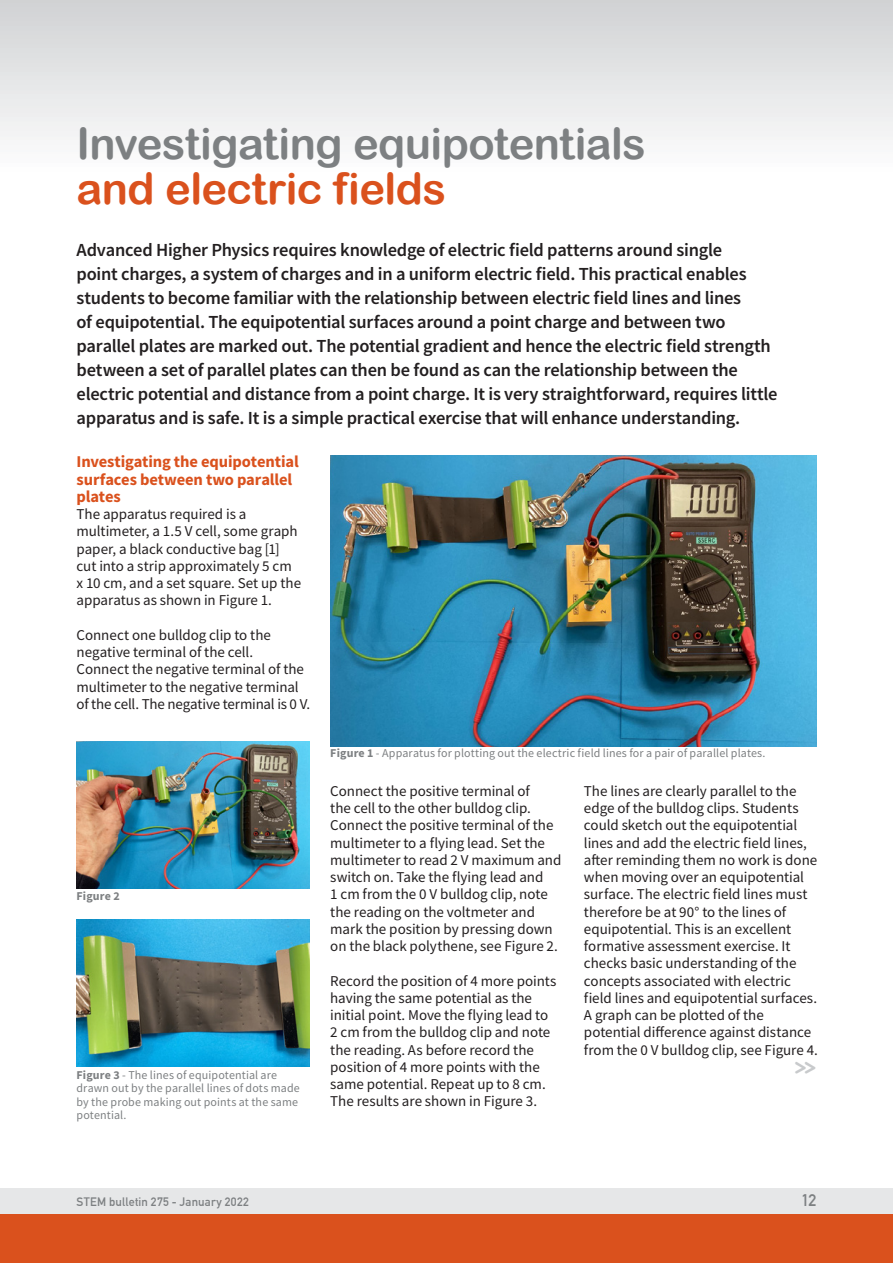
<style>
.page{position:relative;width:893px;height:1263px;background:#fff}
.page>*{position:absolute;margin:0;border:0;box-sizing:border-box;transform-origin:0 0}
.t1{font:43.5px "Arial Rounded MT Bold";letter-spacing:-.015em;color:#7d8082}
.t2{font:43.5px "Arial Rounded MT Bold";letter-spacing:-.015em;color:#da511d}
.t3{font:700 24.15px "Monoglyceride";color:#c8cacc;scale:.87 1}
.t4{font:600 18.45px/24px "Source Sans Pro";letter-spacing:-.015em;color:#231f20}
.t5{font:700 16.5px/17.2px "Source Sans Pro";letter-spacing:-.01em;color:#da511d}
.t6{font:700 16.5px "DIN Alternate";color:#7d8082}
.t7{font:15px/17.2px "Source Sans Pro";color:#231f20}
.t8{font:12px/13.5px "Source Sans Pro";letter-spacing:.01em;color:#7d8082}
.t9{font:700 12px "DIN Alternate";letter-spacing:.02em;color:#7d8082}
.t10{font:700 12px "Source Sans Pro";letter-spacing:.01em;color:#7d8082}
.s1{font-weight:700}
</style>
<div class="page">
<div style="left:0;top:1188px;width:893px;height:26px;background:#e2e3e4"></div>
<div style="left:0;top:1214px;width:893px;height:49px;background:#da511d"></div>
<div style="left:0;top:0;width:893px;height:174px;background:linear-gradient(to bottom,#d0d2d3,#fefefe)"></div>
<img style="left:330px;top:455px;width:486px;height:291px">
<img style="left:77px;top:742px;width:232px;height:147px">
<img style="left:77px;top:920px;width:232px;height:147px">
<h1 class="t1" style="left:77px;top:118px;width:571px">Investigating equipotentials</h1>
<h1 class="t2" style="left:77px;top:163px;width:371px">and electric fields</h1>
<p class="t4" style="left:77px;top:238px;width:702px">Advanced Higher Physics requires knowledge of electric field patterns around single<br>point charges, a system of charges and in a uniform electric field. This practical enables students to become familiar with the relationship between electric field lines and lines<br>of equipotential. The equipotential surfaces around a point charge and between two parallel plates are marked out. The potential gradient and hence the electric field strength between a set of parallel plates can then be found as can the relationship between the electric potential and distance from a point charge. It is very straightforward, requires little apparatus and is safe. It is a simple practical exercise that will enhance understanding.</p>
<p class="t5" style="left:77px;top:453px;width:224px">Investigating the equipotential surfaces between two parallel plates</p>
<p class="t7" style="left:77px;top:505px;width:226px">The apparatus required is a multimeter, a 1.5 V cell, some graph paper, a black conductive bag [1] cut into a strip approximately 5 cm x 10 cm, and a set square. Set up the apparatus as shown in Figure 1.</p>
<p class="t7" style="left:77px;top:626px;width:235px">Connect one bulldog clip to the negative terminal of the cell.<br>Connect the negative terminal of the multimeter to the negative terminal of the cell. The negative terminal is 0 V.</p>
<p class="t10" style="left:77px;top:888px;width:45px">Figure 2</p>
<p class="t8" style="left:77px;top:1068px;width:225px"><span class="s1">Figure 3</span> - The lines of equipotential are drawn out by the parallel lines of dots made by the probe making out points at the same potential.</p>
<p class="t8" style="left:330px;top:747px;width:437px"><span class="s1">Figure 1</span> - Apparatus for plotting out the electric field lines for a pair of parallel plates.</p>
<p class="t7" style="left:330px;top:782px;width:233px">Connect the positive terminal of<br>the cell to the other bulldog clip.<br>Connect the positive terminal of the multimeter to a flying lead. Set the multimeter to read 2 V maximum and switch on. Take the flying lead and<br>1 cm from the 0 V bulldog clip, note the reading on the voltmeter and mark the position by pressing down on the black polythene, see Figure 2.</p>
<p class="t7" style="left:330px;top:972px;width:228px">Record the position of 4 more points having the same potential as the initial point. Move the flying lead to 2 cm from the bulldog clip and note the reading. As before record the position of 4 more points with the same potential. Repeat up to 8 cm.<br>The results are shown in Figure 3.</p>
<p class="t7" style="left:584px;top:782px;width:235px">The lines are clearly parallel to the edge of the bulldog clips. Students could sketch out the equipotential lines and add the electric field lines, after reminding them no work is done when moving over an equipotential surface. The electric field lines must therefore be at 90° to the lines of equipotential. This is an excellent formative assessment exercise. It checks basic understanding of the concepts associated with electric field lines and equipotential surfaces.<br>A graph can be plotted of the potential difference against distance from the 0 V bulldog clip, see Figure 4.</p>
<h2 class="t3" style="left:795px;top:1051px;width:26px">&gt;&gt;</h2>
<p class="t9" style="left:77px;top:1192px;width:174px">STEM bulletin 275 - January 2022</p>
<p class="t6" style="left:801px;top:1187px;width:16px">12</p>
</div>
